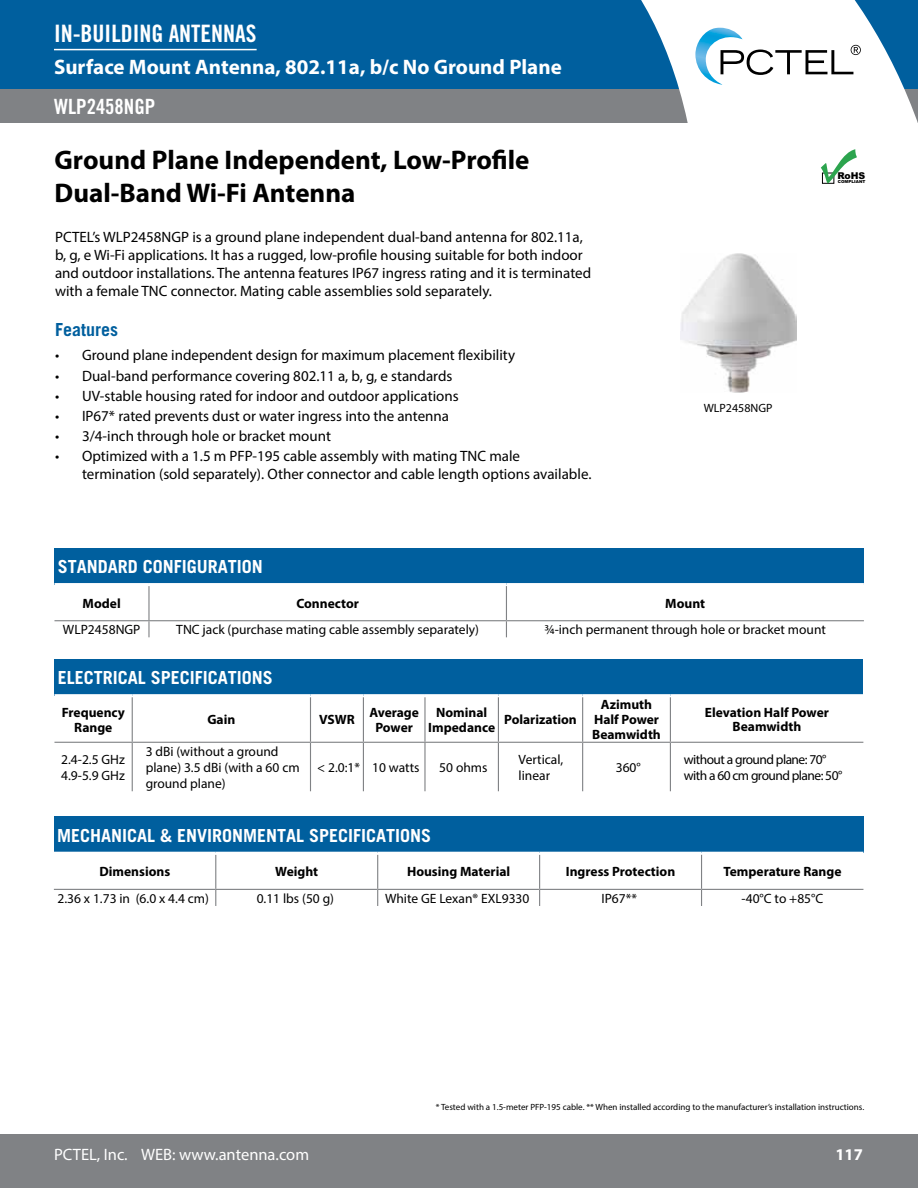
<style>
.page{position:relative;width:918px;height:1188px;background:#fff}
.page>*{position:absolute;margin:0;border:0;box-sizing:border-box;transform-origin:0 0}
.t1{font:700 27px/32.4px "Myriad Pro";color:#000}
.t2{font:24px "Trade Gothic Bold Cond Twenty";color:#fff}
.t3{font:700 21px "Myriad Pro";color:#fff}
.t4{font:21px "Trade Gothic Bold Cond Twenty";color:#fff}
.t5{font:700 18px "Trade Gothic";color:#fff}
.t6{font:700 18px "Trade Gothic";color:#005f9e}
.t7{font:16.5px "Myriad Pro";color:#fff}
.t8{font:700 16.5px "Myriad Pro";color:#fff}
.t9{font:15px/18px "Myriad Pro";color:#000}
.t10{font:13.5px/16.2px "Myriad Pro";color:#000}
.t11{font:700 13.5px/15px "Myriad Pro";color:#000;text-align:center}
.t12{font:13.5px/16.2px "Myriad Pro";letter-spacing:-.04em;color:#000}
.t13{font:12px "Myriad Pro";color:#000}
.t14{font:900 9.3px "Arial";color:#000}
.t15{font:9px "Myriad Pro";color:#000}
.t16{font:900 4.05px "Arial";color:#000}
</style>
<div class="page">
<div style="left:0;top:89px;width:918px;height:34px;background:#808285"></div>
<div style="left:0;top:0;width:918px;height:89px;background:#005f9e"></div>
<hr style="left:54px;top:49px;width:203px;height:1px;background:#fff">
<div style="left:0;top:1134px;width:918px;height:54px;background:#808285"></div>
<svg style="left:641px;top:0;width:277px;height:123px"></svg>
<div style="left:54px;top:659px;width:809px;height:37px;background:#005f9e"></div>
<hr style="left:54px;top:742px;width:78px;height:1px;background:#808285">
<hr style="left:132px;top:742px;width:178px;height:1px;background:#808285">
<hr style="left:310px;top:742px;width:53px;height:1px;background:#808285">
<hr style="left:363px;top:742px;width:62px;height:1px;background:#808285">
<hr style="left:425px;top:742px;width:73px;height:1px;background:#808285">
<hr style="left:498px;top:742px;width:85px;height:1px;background:#808285">
<hr style="left:583px;top:742px;width:87px;height:1px;background:#808285">
<hr style="left:670px;top:742px;width:193px;height:1px;background:#808285">
<hr style="left:132px;top:697px;width:1px;height:45px;background:#808285">
<hr style="left:310px;top:697px;width:1px;height:45px;background:#808285">
<hr style="left:582px;top:697px;width:1px;height:45px;background:#808285">
<hr style="left:132px;top:743px;width:1px;height:48px;background:#808285">
<hr style="left:310px;top:743px;width:1px;height:48px;background:#808285">
<hr style="left:424px;top:743px;width:2px;height:48px;background:#808285">
<hr style="left:498px;top:743px;width:1px;height:48px;background:#808285">
<hr style="left:582px;top:743px;width:1px;height:48px;background:#808285">
<hr style="left:424px;top:697px;width:2px;height:45px;background:#808285">
<hr style="left:498px;top:697px;width:1px;height:45px;background:#808285">
<hr style="left:363px;top:697px;width:1px;height:45px;background:#808285">
<hr style="left:363px;top:743px;width:1px;height:48px;background:#808285">
<hr style="left:670px;top:697px;width:1px;height:45px;background:#808285">
<hr style="left:670px;top:743px;width:1px;height:48px;background:#808285">
<hr style="left:54px;top:694px;width:78px;height:3px;background:#fff">
<hr style="left:132px;top:694px;width:178px;height:3px;background:#fff">
<hr style="left:310px;top:694px;width:53px;height:3px;background:#fff">
<hr style="left:583px;top:694px;width:87px;height:3px;background:#fff">
<hr style="left:670px;top:694px;width:193px;height:3px;background:#fff">
<hr style="left:363px;top:694px;width:62px;height:3px;background:#fff">
<hr style="left:425px;top:694px;width:73px;height:3px;background:#fff">
<hr style="left:498px;top:694px;width:85px;height:3px;background:#fff">
<div style="left:54px;top:548px;width:810px;height:37px;background:#005f9e"></div>
<hr style="left:54px;top:620px;width:95px;height:1px;background:#808285">
<hr style="left:149px;top:620px;width:357px;height:1px;background:#808285">
<hr style="left:506px;top:620px;width:358px;height:1px;background:#808285">
<hr style="left:506px;top:586px;width:1px;height:34px;background:#808285">
<svg style="left:506px;top:621px;width:1px;height:16px"></svg>
<hr style="left:148px;top:586px;width:2px;height:34px;background:#808285">
<svg style="left:148px;top:621px;width:2px;height:16px"></svg>
<hr style="left:54px;top:583px;width:95px;height:3px;background:#fff">
<hr style="left:149px;top:583px;width:357px;height:3px;background:#fff">
<hr style="left:506px;top:583px;width:358px;height:3px;background:#fff">
<div style="left:54px;top:816px;width:809px;height:37px;background:#005f9e"></div>
<hr style="left:215px;top:855px;width:1px;height:34px;background:#808285">
<hr style="left:377px;top:855px;width:1px;height:34px;background:#808285">
<hr style="left:539px;top:855px;width:1px;height:34px;background:#808285">
<svg style="left:215px;top:890px;width:1px;height:16px"></svg>
<svg style="left:377px;top:890px;width:1px;height:16px"></svg>
<svg style="left:539px;top:890px;width:1px;height:16px"></svg>
<hr style="left:54px;top:889px;width:162px;height:1px;background:#808285">
<hr style="left:216px;top:889px;width:162px;height:1px;background:#808285">
<hr style="left:378px;top:889px;width:162px;height:1px;background:#808285">
<hr style="left:540px;top:889px;width:162px;height:1px;background:#808285">
<hr style="left:702px;top:889px;width:161px;height:1px;background:#808285">
<hr style="left:702px;top:852px;width:161px;height:3px;background:#fff">
<hr style="left:701px;top:855px;width:1px;height:34px;background:#808285">
<svg style="left:701px;top:890px;width:1px;height:16px"></svg>
<hr style="left:54px;top:852px;width:162px;height:3px;background:#fff">
<hr style="left:216px;top:852px;width:162px;height:3px;background:#fff">
<hr style="left:378px;top:852px;width:162px;height:3px;background:#fff">
<hr style="left:540px;top:852px;width:162px;height:3px;background:#fff">
<img style="left:680px;top:253px;width:116px;height:139px">
<svg style="left:821px;top:149px;width:36px;height:35px"></svg>
<h2 class="t2" style="left:54px;top:19px;width:204px">IN-BUILDING ANTENNAS</h2>
<h3 class="t3" style="left:54px;top:53px;width:509px">Surface Mount Antenna, 802.11a, b/c No Ground Plane</h3>
<h3 class="t4" style="left:54px;top:94px;width:103px">WLP2458NGP</h3>
<h1 class="t1" style="left:54px;top:143px;width:477px">Ground Plane Independent, Low-Profile<br>Dual-Band Wi-Fi Antenna</h1>
<p class="t9" style="left:55px;top:228px;width:538px">PCTEL’s WLP2458NGP is a ground plane independent dual-band antenna for 802.11a, b, g, e Wi-Fi applications. It has a rugged, low-profile housing suitable for both indoor and outdoor installations. The antenna features IP67 ingress rating and it is terminated with a female TNC connector. Mating cable assemblies sold separately.</p>
<p class="t6" style="left:55px;top:318px;width:64px">Features</p>
<p class="t9" style="left:55px;top:346px;width:462px">• Ground plane independent design for maximum placement flexibility</p>
<p class="t9" style="left:55px;top:366px;width:399px">• Dual-band performance covering 802.11 a, b, g, e standards</p>
<p class="t9" style="left:55px;top:387px;width:405px">• UV-stable housing rated for indoor and outdoor applications</p>
<p class="t9" style="left:55px;top:407px;width:396px">• IP67* rated prevents dust or water ingress into the antenna</p>
<p class="t9" style="left:55px;top:427px;width:277px">• 3/4-inch through hole or bracket mount</p>
<p class="t9" style="left:82px;top:447px;width:511px;text-indent:-27px">• Optimized with a 1.5 m PFP-195 cable assembly with mating TNC male termination (sold separately). Other connector and cable length options available.</p>
<p class="t14" style="left:837px;top:170px;width:29px">RoHS</p>
<p class="t16" style="left:838px;top:180px;width:29px">COMPLIANT</p>
<p class="t13" style="left:704px;top:400px;width:70px">WLP2458NGP</p>
<p class="t5" style="left:58px;top:556px;width:207px">STANDARD CONFIGURATION</p>
<p class="t11" style="left:83px;top:595px;width:40px">Model</p>
<p class="t11" style="left:296px;top:595px;width:64px">Connector</p>
<p class="t11" style="left:665px;top:595px;width:41px">Mount</p>
<p class="t10" style="left:63px;top:621px;width:79px">WLP2458NGP</p>
<p class="t10" style="left:176px;top:621px;width:304px">TNC jack (purchase mating cable assembly separately)</p>
<p class="t10" style="left:544px;top:621px;width:283px">¾-inch permanent through hole or bracket mount</p>
<p class="t5" style="left:58px;top:667px;width:217px">ELECTRICAL SPECIFICATIONS</p>
<p class="t11" style="left:62px;top:704px;width:65px">Frequency<br>Range</p>
<p class="t11" style="left:207px;top:712px;width:30px">Gain</p>
<p class="t11" style="left:319px;top:712px;width:37px">VSWR</p>
<p class="t11" style="left:369px;top:704px;width:51px">Average<br>Power</p>
<p class="t11" style="left:428px;top:704px;width:68px">Nominal<br>Impedance</p>
<p class="t11" style="left:504px;top:712px;width:74px">Polarization</p>
<p class="t11" style="left:592px;top:697px;width:70px">Azimuth<br>Half Power<br>Beamwidth</p>
<p class="t11" style="left:705px;top:704px;width:126px">Elevation Half Power<br>Beamwidth</p>
<p class="t10" style="left:61px;top:751px;width:65px">2.4-2.5 GHz<br>4.9-5.9 GHz</p>
<p class="t10" style="left:146px;top:743px;width:155px">3 dBi (without a ground plane) 3.5 dBi (with a 60 cm ground plane)</p>
<p class="t10" style="left:317px;top:759px;width:104px">&lt; 2.0:1* 10 watts</p>
<p class="t10" style="left:439px;top:759px;width:50px">50 ohms</p>
<p class="t10" style="left:519px;top:751px;width:46px">Vertical, linear</p>
<p class="t10" style="left:616px;top:759px;width:27px">360°</p>
<p class="t12" style="left:684px;top:751px;width:160px">without a ground plane: 70° with a 60 cm ground plane: 50°</p>
<p class="t5" style="left:57px;top:824px;width:376px">MECHANICAL &amp; ENVIRONMENTAL SPECIFICATIONS</p>
<p class="t11" style="left:99px;top:864px;width:72px">Dimensions</p>
<p class="t11" style="left:275px;top:864px;width:44px">Weight</p>
<p class="t11" style="left:407px;top:864px;width:105px">Housing Material</p>
<p class="t11" style="left:566px;top:864px;width:111px">Ingress Protection</p>
<p class="t11" style="left:723px;top:864px;width:120px">Temperature Range</p>
<p class="t10" style="left:57px;top:890px;width:153px">2.36 x 1.73 in (6.0 x 4.4 cm)</p>
<p class="t10" style="left:257px;top:890px;width:79px">0.11 lbs (50 g)</p>
<p class="t10" style="left:385px;top:890px;width:146px">White GE Lexan® EXL9330</p>
<p class="t10" style="left:601px;top:890px;width:37px">IP67**</p>
<p class="t10" style="left:742px;top:890px;width:83px">-40°C to +85°C</p>
<p class="t7" style="left:54px;top:1144px;width:257px">PCTEL, Inc. WEB: www.antenna.com</p>
<p class="t15" style="left:436px;top:1101px;width:430px">* Tested with a 1.5-meter PFP-195 cable. ** When installed according to the manufacturer’s installation instructions.</p>
<p class="t8" style="left:836px;top:1144px;width:29px">117</p>
</div>
